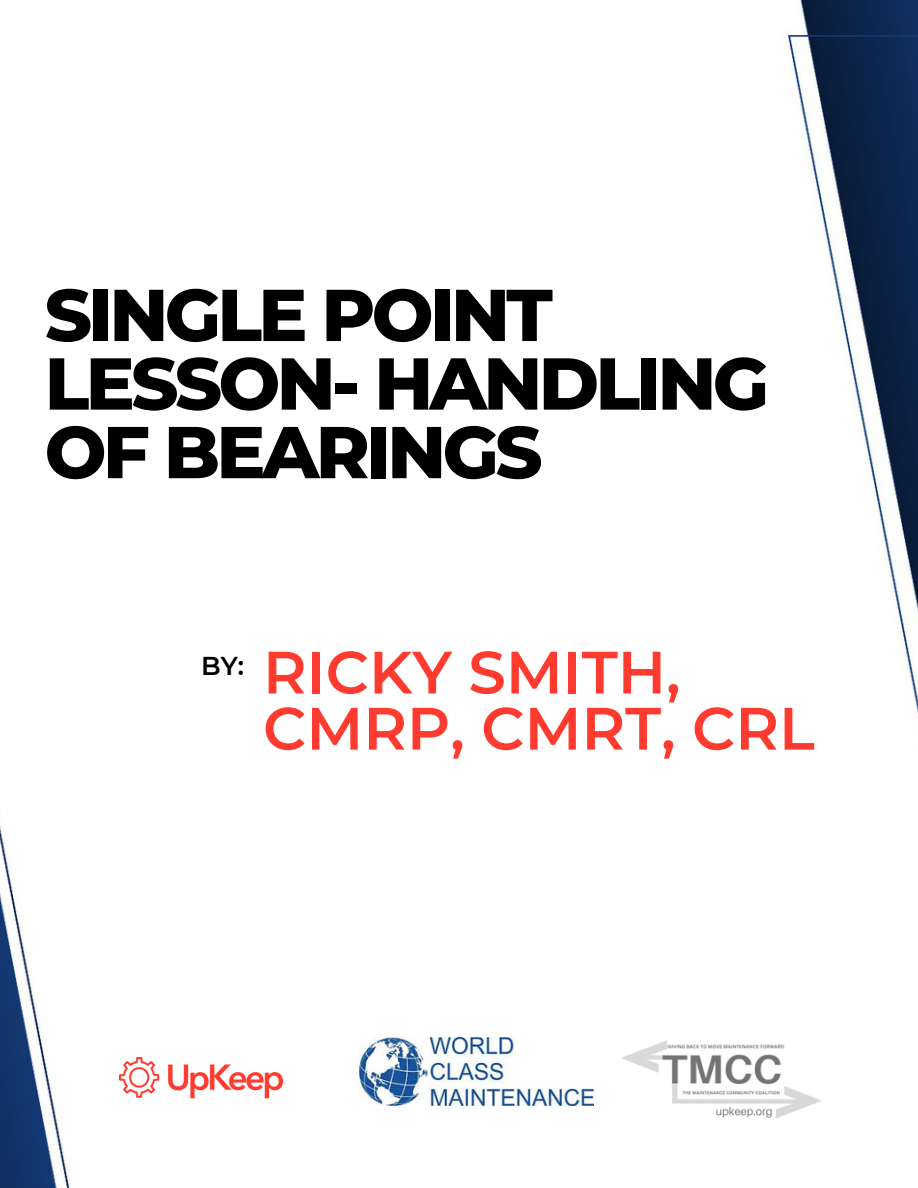
<style>
.page{position:relative;width:918px;height:1188px;background:#fff}
.page>*{position:absolute;margin:0;border:0;box-sizing:border-box;transform-origin:0 0}
.t1{font:800 73.2px/68.6px "Montserrat";letter-spacing:-.05em;color:#000}
.t2{font:600 59.7px/56.1px "Montserrat";color:#ff3b30}
.t3{font:600 25.8px "Montserrat";color:#000}
</style>
<div class="page">
<img style="left:0;top:0;width:918px;height:1188px">
<img style="left:120px;top:1057px;width:163px;height:49px">
<img style="left:360px;top:1038px;width:234px;height:67px">
<img style="left:597px;top:1024px;width:274px;height:116px">
<p class="t1" style="left:45px;top:281px;width:726px">SINGLE POINT<br>LESSON- HANDLING<br>OF BEARINGS</p>
<p class="t3" style="left:201px;top:650px;width:44px">BY:</p>
<p class="t2" style="left:263px;top:644px;width:553px">RICKY SMITH,<br>CMRP, CMRT, CRL</p>
</div>
